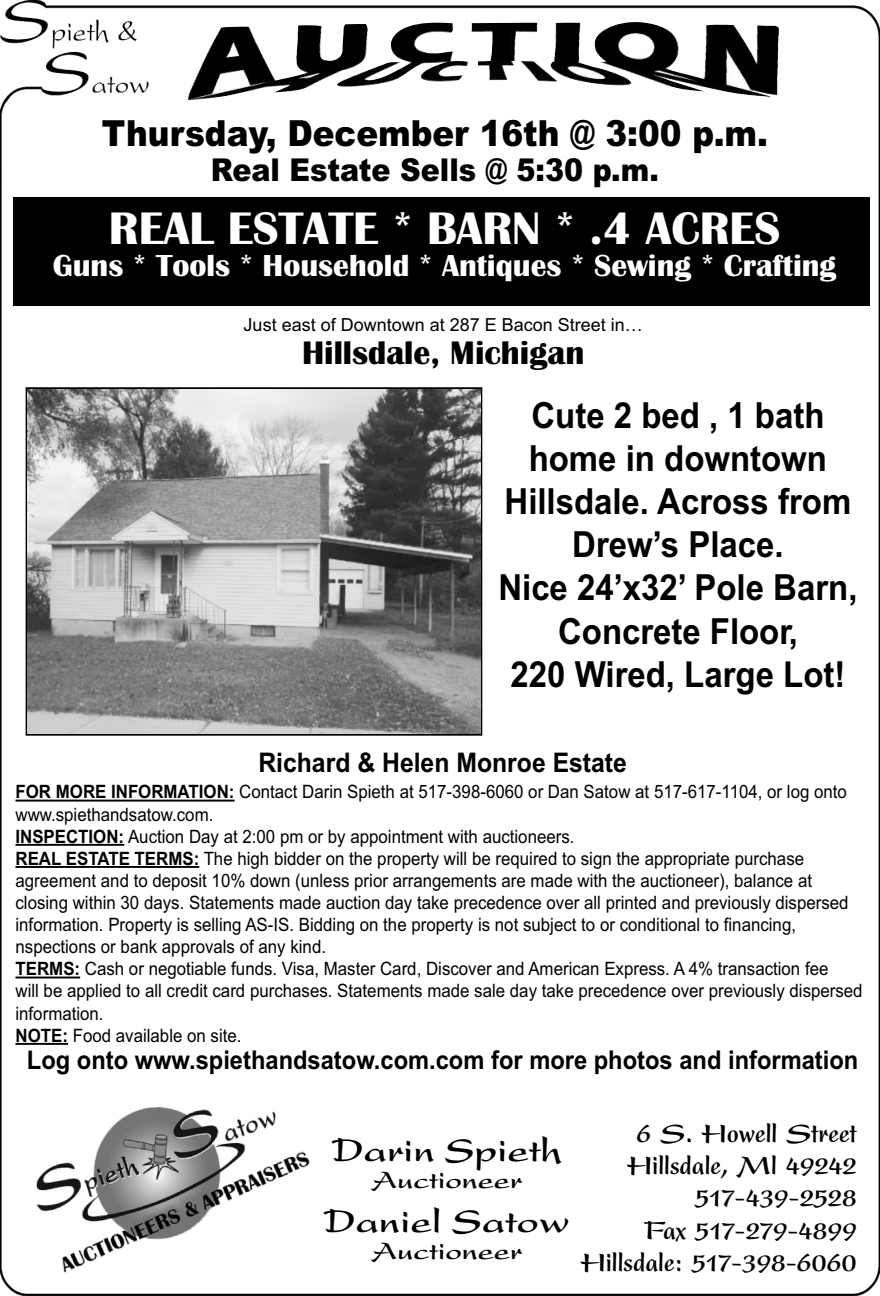
<style>
.page{position:relative;width:880px;height:1296px;background:#fff}
.page>*{position:absolute;margin:0;border:0;box-sizing:border-box;transform-origin:0 0}
.t1{font:700 47.25px "Britannic";color:#fff}
.t2{font:700 36.23px "Present";color:#000}
.t3{font:700 36px/43.2px "Arial";color:#000;text-align:center;scale:.92 1}
.t4{font:900 36px "Arial";color:#000;scale:.91 1}
.t5{font:700 36px "Arial MT Std";color:#000;scale:.92 1}
.t6{font:700 33.75px "Britannic";color:#000}
.t7{font:700 31.5px "Britannic";color:#fff}
.t8{font:900 31.5px "Arial";color:#000;scale:.91 1}
.t9{font:700 condensed 29.03px/32.2px "Present";color:#000;text-align:right;scale:1.1 1}
.t10{font:700 27.22px "Present";color:#000}
.t11{font:700 27px "Arial";color:#000;scale:.92 1}
.t12{font:700 25.88px "Arial";color:#000;scale:.92 1}
.t13{font:18.45px/22.1px "Arial";color:#000;scale:.92 1}
.t14{font:18px "Arial";color:#000}
.s1{font-weight:700}
</style>
<div class="page">
<img style="left:0;top:0;width:880px;height:1296px">
<img style="left:188px;top:22px;width:592px;height:78px">
<div style="left:13px;top:198px;width:857px;height:108px;background:#000"></div>
<hr style="left:16px;top:800px;width:219px;height:2px;background:#000">
<hr style="left:16px;top:844px;width:108px;height:2px;background:#000">
<hr style="left:16px;top:866px;width:183px;height:2px;background:#000">
<hr style="left:16px;top:977px;width:64px;height:1px;background:#000">
<hr style="left:16px;top:1043px;width:52px;height:2px;background:#000">
<img style="left:34px;top:1104px;width:278px;height:179px">
<div style="left:323px;top:1121px;width:547px;height:159px;background:#fff"></div>
<div style="left:26px;top:387px;width:456px;height:349px;border:2px solid #000"></div>
<img style="left:28px;top:390px;width:452px;height:343px">
<h3 class="t4" style="left:102px;top:112px;width:734px">Thursday, December 16th @ 3:00 p.m.</h3>
<h3 class="t8" style="left:211px;top:152px;width:494px">Real Estate Sells @ 5:30 p.m.</h3>
<h1 class="t1" style="left:109px;top:200px;width:673px">REAL ESTATE * BARN * .4 ACRES</h1>
<h3 class="t7" style="left:53px;top:246px;width:785px">Guns * Tools * Household * Antiques * Sewing * Crafting</h3>
<p class="t14" style="left:244px;top:314px;width:401px">Just east of Downtown at 287 E Bacon Street in…</p>
<h3 class="t6" style="left:302px;top:332px;width:284px">Hillsdale, Michigan</h3>
<h3 class="t3" style="left:498px;top:394px;width:392px">Cute 2 bed , 1 bath home in downtown<br>Hillsdale. Across from<br>Drew’s Place.<br>Nice 24’x32’ Pole Barn,<br>Cement Floor,<br>220 Wired, Large Lot!</h3>
<h3 class="t5" style="left:558px;top:611px;width:262px">Concrete Floor,</h3>
<h3 class="t11" style="left:258px;top:747px;width:402px">Richard &amp; Helen Monroe Estate</h3>
<p class="t13" style="left:16px;top:781px;width:922px"><span class="s1">FOR MORE INFORMATION:</span> Contact Darin Spieth at 517-398-6060 or Dan Satow at 517-617-1104, or log onto www.spiethandsatow.com.<br><span class="s1">INSPECTION:</span> Auction Day at 2:00 pm or by appointment with auctioneers.<br><span class="s1">REAL ESTATE TERMS:</span> The high bidder on the property will be required to sign the appropriate purchase agreement and to deposit 10% down (unless prior arrangements are made with the auctioneer), balance at closing within 30 days. Statements made auction day take precedence over all printed and previously dispersed information. Property is selling AS-IS. Bidding on the property is not subject to or conditional to financing, nspections or bank approvals of any kind.<br><span class="s1">TERMS:</span> Cash or negotiable funds. Visa, Master Card, Discover and American Express. A 4% transaction fee<br>will be applied to all credit card purchases. Statements made sale day take precedence over previously dispersed information.<br><span class="s1">NOTE:</span> Food available on site.</p>
<h3 class="t12" style="left:27px;top:1045px;width:905px">Log onto www.spiethandsatow.com.com for more photos and information</h3>
<h2 class="t2" style="left:332px;top:1130px;width:231px">Darin Spieth</h2>
<h3 class="t10" style="left:372px;top:1165px;width:152px">Auctioneer</h3>
<h2 class="t2" style="left:325px;top:1201px;width:246px">Daniel Satow</h2>
<h3 class="t10" style="left:372px;top:1236px;width:152px">Auctioneer</h3>
<h3 class="t9" style="left:581px;top:1118px;width:252px">6 S. Howell Street<br>Hillsdale, Ml 49242<br>517-439-2528<br>Fax 517-279-4899<br>Hillsdale: 517-398-6060</h3>
</div>
